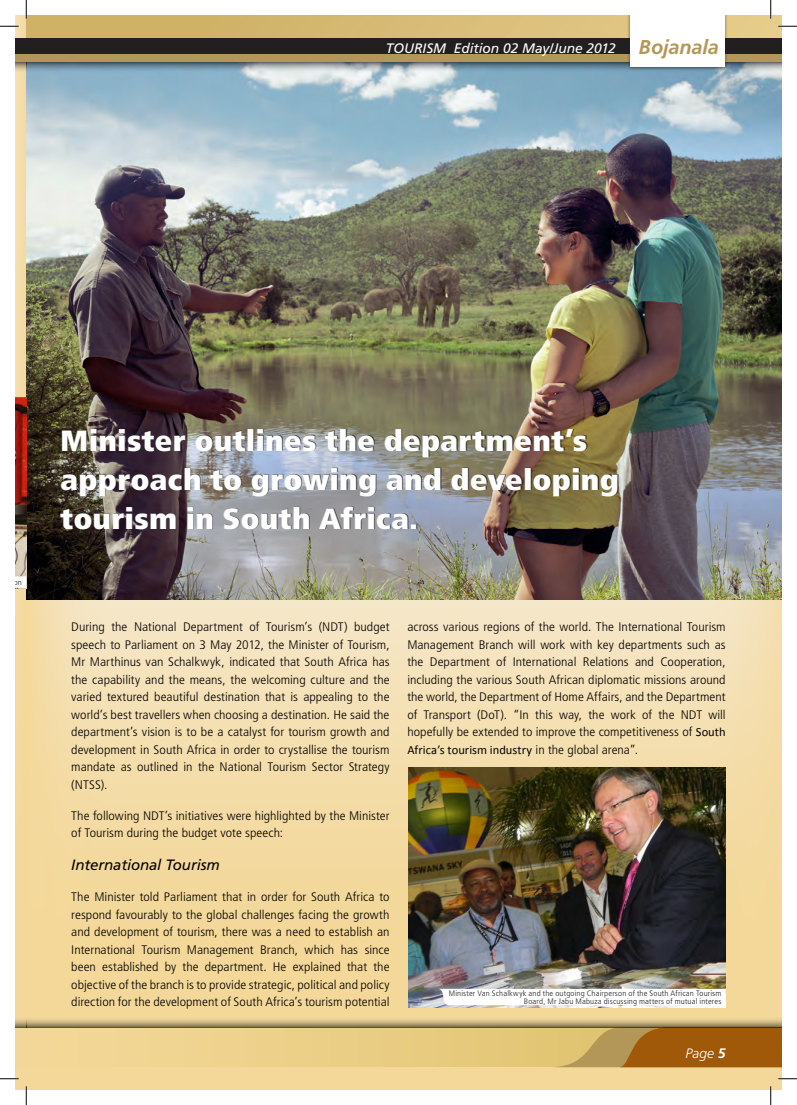
<style>
.page{position:relative;width:797px;height:1105px;background:#fff}
.page>*{position:absolute;margin:0;border:0;box-sizing:border-box;transform-origin:0 0}
.t1{font:900 condensed 29.25px/39px "Frutiger LT Std";color:#fff;scale:1.11 1}
.t2{font:italic 15px "Frutiger LT Std";letter-spacing:-.01em;color:#040100}
.t3{font:italic 13.75px "Frutiger LT Std";letter-spacing:-.005em;color:#fff}
.t4{font:italic 300 13.75px "Frutiger LT Std";color:#fff}
.t5{font:12.5px "Calibri";letter-spacing:.005em;color:#040100}
.t6{font:300 condensed 12.38px/17.5px "Frutiger LT Std";color:#040100;text-align:justify;scale:1.11 1}
.t7{font:300 condensed 7.88px/7.5px "Frutiger LT Std";letter-spacing:.02em;color:#262324;text-align:right;scale:1.1 1}
.s1{font-weight:700;font-size:20px;color:#b39758}
.s2{font-family:"Calibri";font-weight:400;font-stretch:normal;font-size:12.5px}
.s3{font-family:"Frutiger LT Std";font-weight:300;font-stretch:condensed;font-size:12.38px}
.s4{font-weight:700}
</style>
<div class="page">
<img style="left:16px;top:16px;width:765px;height:1073px">
<svg style="left:26px;top:16px;width:755px;height:23px;background:#ceb36f"></svg>
<img style="left:26px;top:73px;width:755px;height:527px">
<img style="left:16px;top:397px;width:10px;height:192px">
<div style="left:61px;top:429px;width:557px;height:100px;background:#231f20;opacity:.75"></div>
<img style="left:409px;top:768px;width:316px;height:240px">
<svg style="left:16px;top:576px;width:10px;height:12px"></svg>
<svg style="left:437px;top:989px;width:288px;height:16px"></svg>
<svg style="left:16px;top:61px;width:10px;height:12px"></svg>
<div style="left:16px;top:39px;width:10px;height:18px;background:#231f20"></div>
<div style="left:16px;top:54px;width:10px;height:7px;background:#b39758"></div>
<div style="left:26px;top:39px;width:755px;height:18px;background:#231f20"></div>
<svg style="left:26px;top:61px;width:755px;height:12px;background:#879aa2"></svg>
<div style="left:26px;top:54px;width:755px;height:7px;background:#b39758"></div>
<div style="left:626px;top:16px;width:102px;height:55px;background:#231f20;opacity:.75"></div>
<div style="left:630px;top:16px;width:94px;height:51px;background:#fff"></div>
<div style="left:16px;top:1027px;width:10px;height:40px;background:#f3d798"></div>
<svg style="left:26px;top:1027px;width:524px;height:40px;background:#e8cc86"></svg>
<svg style="left:550px;top:1027px;width:231px;height:40px;background:#ac7629"></svg>
<svg style="left:26px;top:1016px;width:755px;height:11px;background:#cab380"></svg>
<svg style="left:16px;top:1016px;width:10px;height:11px"></svg>
<svg style="left:0;top:25px;width:19px;height:2px"></svg>
<svg style="left:778px;top:25px;width:19px;height:2px"></svg>
<svg style="left:0;top:1078px;width:19px;height:1px"></svg>
<svg style="left:778px;top:1078px;width:19px;height:1px"></svg>
<svg style="left:25px;top:0;width:2px;height:19px"></svg>
<svg style="left:25px;top:1086px;width:2px;height:19px"></svg>
<svg style="left:770px;top:0;width:1px;height:19px"></svg>
<svg style="left:770px;top:1086px;width:1px;height:19px"></svg>
<p class="t3" style="left:386px;top:40px;width:334px">TOURISM Edition 02 May/June 2012 <span class="s1">Bojanala</span></p>
<h1 class="t1" style="left:60px;top:421px;width:505px">Minister outlines the department’s approach to growing and developing tourism in South Africa.</h1>
<p class="t6" style="left:71px;top:618px;width:288px">During the National Department of Tourism’s (NDT) budget speech to Parliament on 3 May 2012, the Minister of Tourism, Mr Marthinus van Schalkwyk, indicated that South Africa has the capability and the means, the welcoming culture and the varied textured beautiful destination that is appealing to the world’s best travellers when choosing a destination. He said the department’s vision is to be a catalyst for tourism growth and development in South Africa in order to crystallise the tourism mandate as outlined in the National Tourism Sector Strategy (NTSS).</p>
<p class="t6" style="left:71px;top:807px;width:288px">The following NDT’s initiatives were highlighted by the Minister of Tourism during the budget vote speech:</p>
<p class="t2" style="left:71px;top:856px;width:150px">International Tourism</p>
<p class="t6" style="left:71px;top:888px;width:288px">The Minister told Parliament that in order for South Africa to respond favourably to the global challenges facing the growth and development of tourism, there was a need to establish an International Tourism Management Branch, which has since been established by the department. He explained that the objective of the branch is to provide strategic, political and policy direction for the development of South Africa’s tourism potential</p>
<p class="t6" style="left:407px;top:618px;width:288px">across various regions of the world. The International Tourism Management Branch will work with key departments such as the Department of International Relations and Cooperation, including the various South African diplomatic missions around the world, the Department of Home Affairs, and the Department of Transport (DoT). “In this way, the work of the NDT will hopefully be extended to improve the competitiveness of <span class="s2">South</span></p>
<p class="t5" style="left:407px;top:742px;width:232px">Africa’s tourism industry <span class="s3">in the global arena”.</span></p>
<p class="t7" style="left:449px;top:990px;width:249px">Minister Van Schalkwyk and the outgoing Chairperson of the South African Tourism<br>Board, Mr Jabu Mabuza discussing matters of mutual interes</p>
<p class="t4" style="left:685px;top:1045px;width:41px">Page <span class="s4">5</span></p>
</div>
